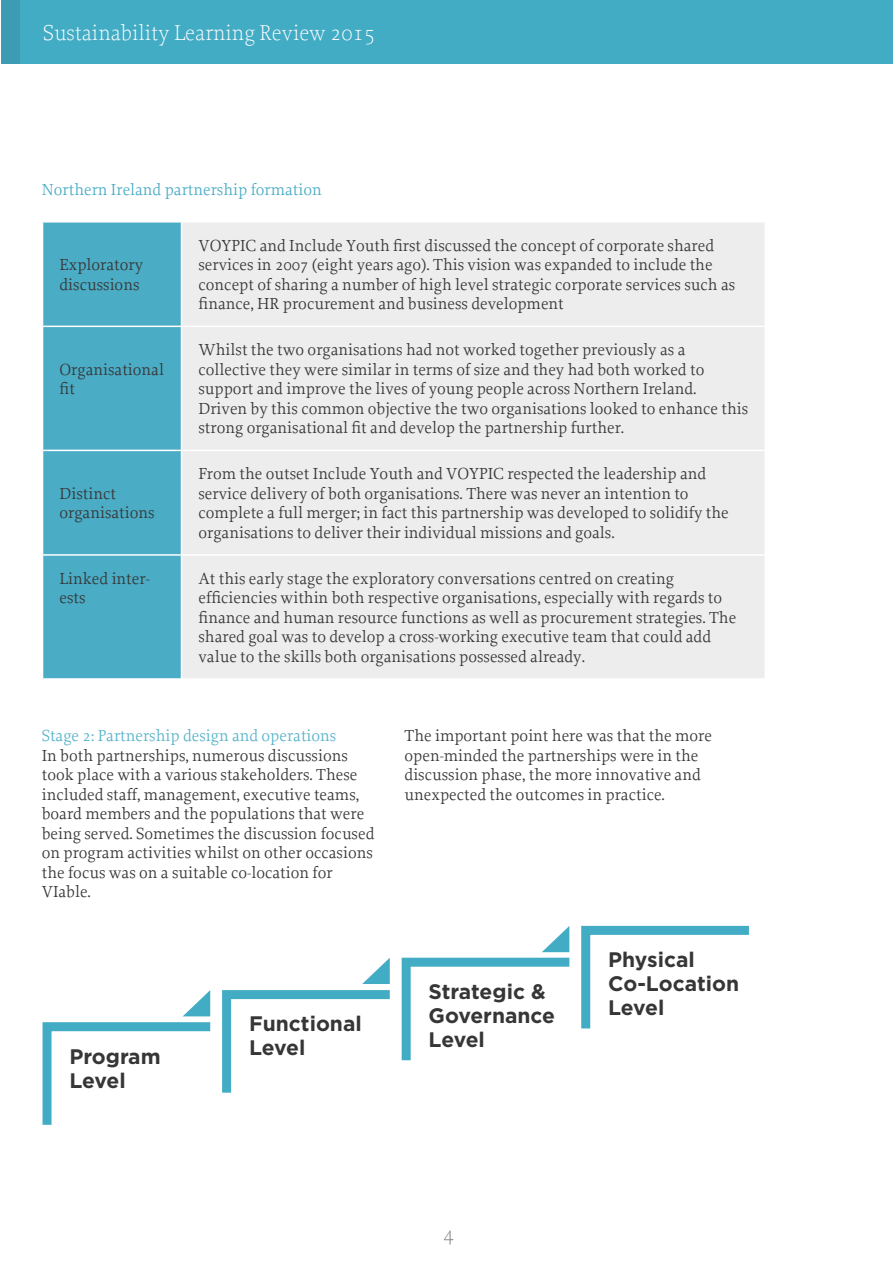
<style>
.page{position:relative;width:893px;height:1263px;background:#fff}
.page>*{position:absolute;margin:0;border:0;box-sizing:border-box;transform-origin:0 0}
.t1{font:200 22.5px "Proforma";color:#fff}
.t2{font:200 22.5px "Proforma";color:#858585}
.t3{font:700 21px/24px "Gotham HTF";color:#373636}
.t4{font:16.8px/19.5px "Proforma";color:#373636}
.t5{font:16.8px "Proforma";color:#58b3ca}
.t6{font:16.8px "Proforma";color:#4aacc5}
</style>
<div class="page">
<div style="left:43px;top:223px;width:138px;height:455px;background:#4aacc5"></div>
<div style="left:182px;top:223px;width:582px;height:455px;background:#ededed"></div>
<hr style="left:42px;top:326px;width:140px;height:1px;background:#fff">
<hr style="left:182px;top:326px;width:584px;height:1px;background:#fff">
<hr style="left:42px;top:450px;width:140px;height:1px;background:#fff">
<hr style="left:182px;top:450px;width:584px;height:1px;background:#fff">
<hr style="left:42px;top:554px;width:140px;height:2px;background:#fff">
<hr style="left:182px;top:554px;width:584px;height:2px;background:#fff">
<div style="left:2px;top:0;width:891px;height:64px;background:#43acc5"></div>
<div style="left:2px;top:0;width:18px;height:64px;background:#3d9cb3"></div>
<svg style="left:42px;top:925px;width:707px;height:200px"></svg>
<h1 class="t1" style="left:43px;top:20px;width:334px">Sustainability Learning Review 2015</h1>
<p class="t6" style="left:42px;top:179px;width:282px">Northern Ireland partnership formation</p>
<p class="t4" style="left:60px;top:255px;width:85px">Exploratory discussions</p>
<p class="t4" style="left:60px;top:359px;width:106px">Organisational fit</p>
<p class="t4" style="left:60px;top:483px;width:97px">Distinct organisations</p>
<p class="t4" style="left:199px;top:235px;width:538px">VOYPIC and Include Youth first discussed the concept of corporate shared services in 2007 (eight years ago). This vision was expanded to include the concept of sharing a number of high level strategic corporate services such as finance, HR procurement and business development</p>
<p class="t4" style="left:199px;top:340px;width:551px">Whilst the two organisations had not worked together previously as a collective they were similar in terms of size and they had both worked to support and improve the lives of young people across Northern Ireland.<br>Driven by this common objective the two organisations looked to enhance this strong organisational fit and develop the partnership further.</p>
<p class="t4" style="left:199px;top:464px;width:532px">From the outset Include Youth and VOYPIC respected the leadership and service delivery of both organisations. There was never an intention to complete a full merger; in fact this partnership was developed to solidify the organisations to deliver their individual missions and goals.</p>
<p class="t4" style="left:60px;top:568px;width:92px">Linked inter&shy;ests</p>
<p class="t4" style="left:199px;top:568px;width:539px">At this early stage the exploratory conversations centred on creating efficiencies within both respective organisations, especially with regards to finance and human resource functions as well as procurement strategies. The shared goal was to develop a cross-working executive team that could add value to the skills both organisations possessed already.</p>
<p class="t5" style="left:42px;top:725px;width:296px">Stage 2: Partnership design and operations</p>
<p class="t4" style="left:42px;top:745px;width:334px">In both partnerships, numerous discussions took place with a various stakeholders. These included staff, management, executive teams, board members and the populations that were being served. Sometimes the discussion focused on program activities whilst on other occasions the focus was on a suitable co-location for VIable.</p>
<p class="t3" style="left:69px;top:1043px;width:93px">Program<br>Level</p>
<p class="t3" style="left:249px;top:1011px;width:114px">Functional<br>Level</p>
<p class="t4" style="left:405px;top:726px;width:309px">The important point here was that the more open-minded the partnerships were in the discussion phase, the more innovative and unexpected the outcomes in practice.</p>
<p class="t3" style="left:429px;top:979px;width:128px">Strategic &amp;<br>Governance<br>Level</p>
<p class="t3" style="left:608px;top:947px;width:132px">Physical<br>Co-Location<br>Level</p>
<h1 class="t2" style="left:443px;top:1220px;width:13px">4</h1>
</div>
